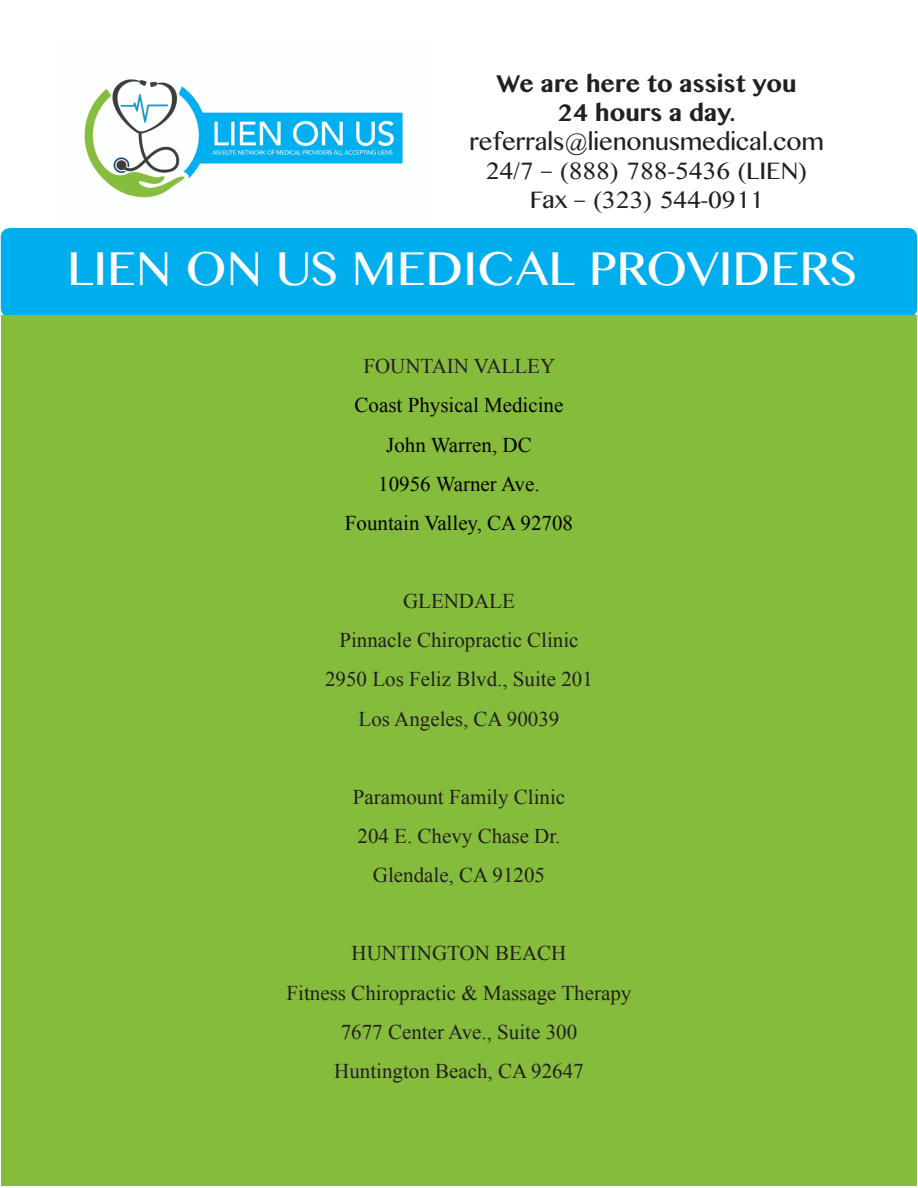
<style>
.page{position:relative;width:918px;height:1188px;background:#fff}
.page>*{position:absolute;margin:0;border:0;box-sizing:border-box;transform-origin:0 0}
.t1{font:48px "Myanmar MN";color:#fff}
.t2{font:24px "Myanmar MN";color:#231f20}
.t3{font:700 24px "Myanmar MN";color:#231f20}
.t4{font:21px "Times New Roman";color:#231f20}
.t5{font:21px "Times New Roman";color:#000}
</style>
<div class="page">
<img style="left:84px;top:79px;width:319px;height:119px">
<div style="left:1px;top:228px;width:916px;height:89px;background:#00aeee;border-radius:9px"></div>
<div style="left:1px;top:315px;width:915px;height:871px;background:#85bc3c"></div>
<p class="t3" style="left:497px;top:70px;width:301px">We are here to assist you</p>
<p class="t3" style="left:557px;top:99px;width:180px">24 hours a day.</p>
<p class="t2" style="left:469px;top:128px;width:356px">referrals@lienonusmedical.com</p>
<p class="t2" style="left:486px;top:156px;width:323px">24/7 – (888) 788-5436 (LIEN)</p>
<p class="t2" style="left:530px;top:185px;width:235px">Fax – (323) 544-0911</p>
<p class="t1" style="left:67px;top:241px;width:791px">LIEN ON US MEDICAL PROVIDERS</p>
<p class="t4" style="left:363px;top:352px;width:193px">FOUNTAIN VALLEY</p>
<p class="t5" style="left:355px;top:391px;width:210px">Coast Physical Medicine</p>
<p class="t5" style="left:386px;top:430px;width:147px">John Warren, DC</p>
<p class="t5" style="left:378px;top:470px;width:163px">10956 Warner Ave.</p>
<p class="t5" style="left:345px;top:509px;width:230px">Fountain Valley, CA 92708</p>
<p class="t4" style="left:403px;top:587px;width:113px">GLENDALE</p>
<p class="t4" style="left:339px;top:626px;width:241px">Pinnacle Chiropractic Clinic</p>
<p class="t4" style="left:325px;top:665px;width:269px">2950 Los Feliz Blvd., Suite 201</p>
<p class="t4" style="left:359px;top:704px;width:202px">Los Angeles, CA 90039</p>
<p class="t4" style="left:353px;top:783px;width:214px">Paramount Family Clinic</p>
<p class="t4" style="left:358px;top:822px;width:204px">204 E. Chevy Chase Dr.</p>
<p class="t4" style="left:373px;top:861px;width:174px">Glendale, CA 91205</p>
<p class="t4" style="left:352px;top:939px;width:216px">HUNTINGTON BEACH</p>
<p class="t4" style="left:287px;top:978px;width:346px">Fitness Chiropractic &amp; Massage Therapy</p>
<p class="t4" style="left:341px;top:1018px;width:238px">7677 Center Ave., Suite 300</p>
<p class="t4" style="left:334px;top:1057px;width:251px">Huntington Beach, CA 92647</p>
</div>
